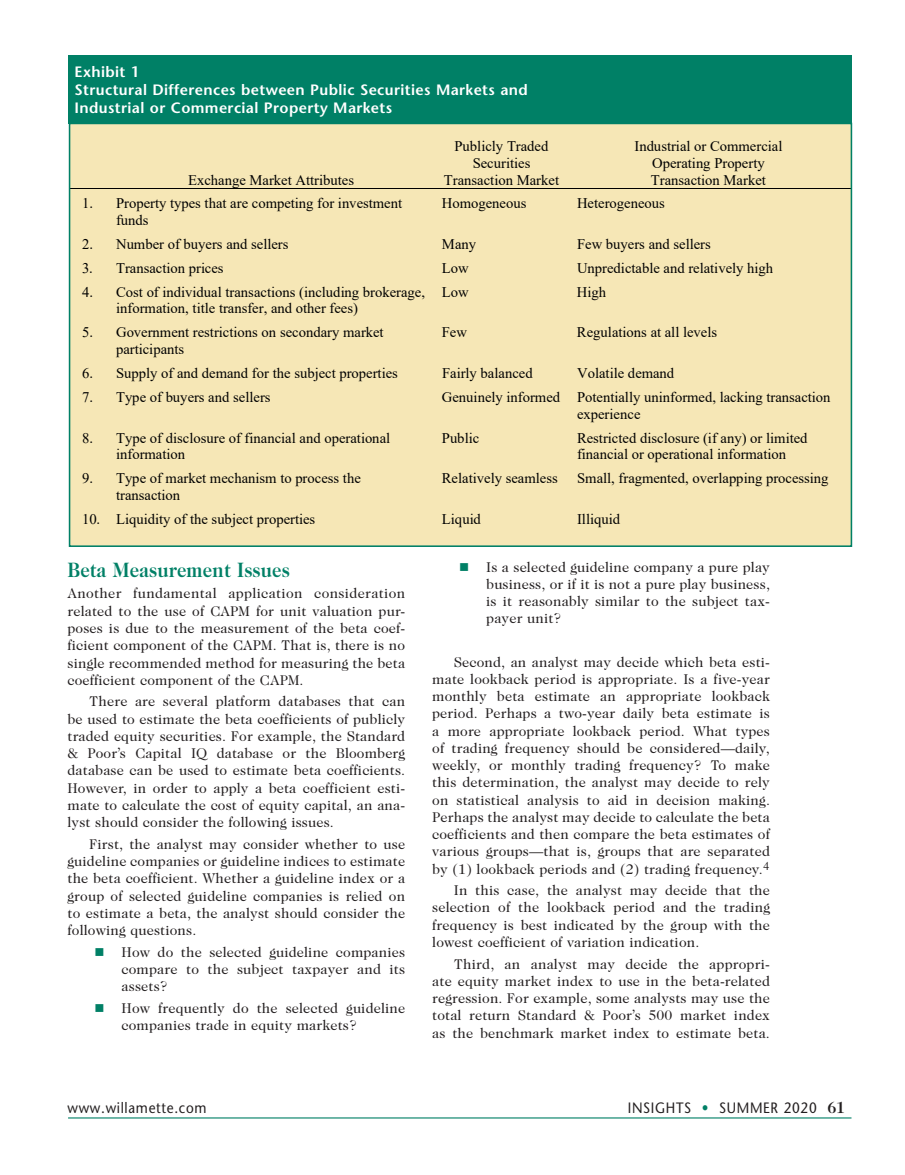
<style>
.page{position:relative;width:905px;height:1175px;background:#fff}
.page>*{position:absolute;margin:0;border:0;box-sizing:border-box;transform-origin:0 0}
.Sub_Heads_Caslon{font:700 21px "Caslon Two Twenty Four";letter-spacing:.01em;color:#008066;scale:.9 1}
.Exhibit_heading{font:600 15px "Stone Sans";letter-spacing:.025em;color:#fff}
.t1{font:15px "Stone Sans";letter-spacing:.05em;color:#231f20;scale:.9 1}
.t2{font:14.7px/16.8px "Times New Roman";color:#000}
.body{font:14.25px/17.2px "Caslon Two Twenty Four";letter-spacing:.01em;color:#231f20;text-align:justify}
.body_w_bullets{font:14.25px/17.2px "Caslon Two Twenty Four";letter-spacing:.01em;color:#231f20;text-align:justify}
.body__Intro_Paragr{font:14.25px/17.2px "Caslon Two Twenty Four";letter-spacing:.01em;color:#231f20;text-align:justify}
.s1{color:#008066}
.s2{font-family:"Caslon Two Twenty Four";font-weight:700;font-size:16.5px}
</style>
<div class="page">
<hr style="left:68px;top:1117px;width:783px;height:1px;background:#008066">
<div style="left:70px;top:123px;width:781px;height:423px;background:#f6e7b6"></div>
<hr style="left:70px;top:188px;width:781px;height:1px;background:#000">
<div style="left:68px;top:55px;width:783px;height:69px;background:#008066"></div>
<p class="Exhibit_heading" style="left:75px;top:63px;width:66px">Exhibit 1</p>
<p class="Exhibit_heading" style="left:75px;top:81px;width:455px">Structural Differences between Public Securities Markets and</p>
<p class="Exhibit_heading" style="left:75px;top:99px;width:319px">Industrial or Commercial Property Markets</p>
<p class="t2" style="left:188px;top:171px;width:167px">Exchange Market Attributes</p>
<p class="t2" style="left:444px;top:137px;width:117px;text-align:center">Publicly Traded<br>Securities<br>Transaction Market</p>
<p class="t2" style="left:634px;top:137px;width:149px;text-align:center">Industrial or Commercial<br>Operating Property<br>Transaction Market</p>
<p class="t2" style="left:116px;top:194px;width:288px;text-indent:-34px">1. Property types that are competing for investment funds</p>
<p class="t2" style="left:442px;top:194px;width:86px">Homogeneous</p>
<p class="t2" style="left:577px;top:194px;width:89px">Heterogeneous</p>
<p class="t2" style="left:82px;top:235px;width:208px">2. Number of buyers and sellers</p>
<p class="t2" style="left:442px;top:235px;width:36px">Many</p>
<p class="t2" style="left:577px;top:235px;width:135px">Few buyers and sellers</p>
<p class="t2" style="left:82px;top:259px;width:143px">3. Transaction prices</p>
<p class="t2" style="left:442px;top:259px;width:28px">Low</p>
<p class="t2" style="left:577px;top:259px;width:198px">Unpredictable and relatively high</p>
<p class="t2" style="left:116px;top:283px;width:310px;text-indent:-34px">4. Cost of individual transactions (including brokerage, information, title transfer, and other fees)</p>
<p class="t2" style="left:442px;top:283px;width:28px">Low</p>
<p class="t2" style="left:577px;top:283px;width:31px">High</p>
<p class="t2" style="left:116px;top:323px;width:269px;text-indent:-34px">5. Government restrictions on secondary market participants</p>
<p class="t2" style="left:442px;top:323px;width:27px">Few</p>
<p class="t2" style="left:577px;top:323px;width:142px">Regulations at all levels</p>
<p class="t2" style="left:82px;top:364px;width:317px">6. Supply of and demand for the subject properties</p>
<p class="t2" style="left:442px;top:364px;width:92px">Fairly balanced</p>
<p class="t2" style="left:577px;top:364px;width:99px">Volatile demand</p>
<p class="t2" style="left:82px;top:388px;width:190px">7. Type of buyers and sellers</p>
<p class="t2" style="left:577px;top:388px;width:255px;text-indent:-135px">Genuinely informed Potentially uninformed, lacking transaction experience</p>
<p class="t2" style="left:116px;top:429px;width:276px;text-indent:-34px">8. Type of disclosure of financial and operational information</p>
<p class="t2" style="left:442px;top:429px;width:39px">Public</p>
<p class="t2" style="left:577px;top:429px;width:232px">Restricted disclosure (if any) or limited financial or operational information</p>
<p class="t2" style="left:116px;top:469px;width:246px;text-indent:-34px">9. Type of market mechanism to process the transaction</p>
<p class="t2" style="left:442px;top:469px;width:117px">Relatively seamless</p>
<p class="t2" style="left:577px;top:469px;width:253px">Small, fragmented, overlapping processing</p>
<p class="t2" style="left:82px;top:510px;width:235px">10. Liquidity of the subject properties</p>
<p class="t2" style="left:442px;top:510px;width:41px">Liquid</p>
<p class="t2" style="left:577px;top:510px;width:45px">Illiquid</p>
<p class="Sub_Heads_Caslon" style="left:68px;top:557px;width:249px">Beta Measurement Issues</p>
<p class="body__Intro_Paragr" style="left:68px;top:585px;width:339px">Another fundamental application consideration related to the use of CAPM for unit valuation pur&shy;poses is due to the measurement of the beta coef&shy;ficient component of the CAPM. That is, there is no single recommended method for measuring the beta coefficient component of the CAPM.</p>
<p class="body" style="left:68px;top:692px;width:339px;text-indent:22px">There are several platform databases that can be used to estimate the beta coefficients of publicly traded equity securities. For example, the Standard &amp; Poor’s Capital IQ database or the Bloomberg database can be used to estimate beta coefficients.<br>However, in order to apply a beta coefficient esti&shy;mate to calculate the cost of equity capital, an ana&shy;lyst should consider the following issues.</p>
<p class="body" style="left:68px;top:835px;width:339px;text-indent:22px">First, the analyst may consider whether to use guideline companies or guideline indices to estimate the beta coefficient. Whether a guideline index or a group of selected guideline companies is relied on to estimate a beta, the analyst should consider the following questions.</p>
<p class="body_w_bullets" style="left:122px;top:943px;width:285px;text-indent:-27px"><span class="s1">■</span> How do the selected guideline companies compare to the subject taxpayer and its assets?</p>
<p class="body_w_bullets" style="left:122px;top:999px;width:285px;text-indent:-27px"><span class="s1">■</span> How frequently do the selected guideline companies trade in equity markets?</p>
<p class="body_w_bullets" style="left:486px;top:558px;width:285px;text-indent:-27px"><span class="s1">■</span> Is a selected guideline company a pure play business, or if it is not a pure play business, is it reasonably similar to the subject tax&shy;payer unit?</p>
<p class="body" style="left:432px;top:653px;width:339px;text-indent:22px">Second, an analyst may decide which beta esti&shy;mate lookback period is appropriate. Is a five-year monthly beta estimate an appropriate lookback period. Perhaps a two-year daily beta estimate is a more appropriate lookback period. What types of trading frequency should be considered—daily, weekly, or monthly trading frequency? To make this determination, the analyst may decide to rely on statistical analysis to aid in decision making.<br>Perhaps the analyst may decide to calculate the beta coefficients and then compare the beta estimates of various groups—that is, groups that are separated by (1) lookback periods and (2) trading frequency.<sup>4</sup></p>
<p class="body" style="left:432px;top:881px;width:339px;text-indent:22px">In this case, the analyst may decide that the selection of the lookback period and the trading frequency is best indicated by the group with the lowest coefficient of variation indication.</p>
<p class="body" style="left:432px;top:955px;width:339px;text-indent:22px">Third, an analyst may decide the appropri&shy;ate equity market index to use in the beta-related regression. For example, some analysts may use the total return Standard &amp; Poor’s 500 market index as the benchmark market index to estimate beta.</p>
<p class="t1" style="left:68px;top:1098px;width:156px">www.willamette. com</p>
<p class="t1" style="left:627px;top:1098px;width:243px">INSIGHTS <span class="s1">•</span> SUMMER 2020 <span class="s2">61</span></p>
</div>
